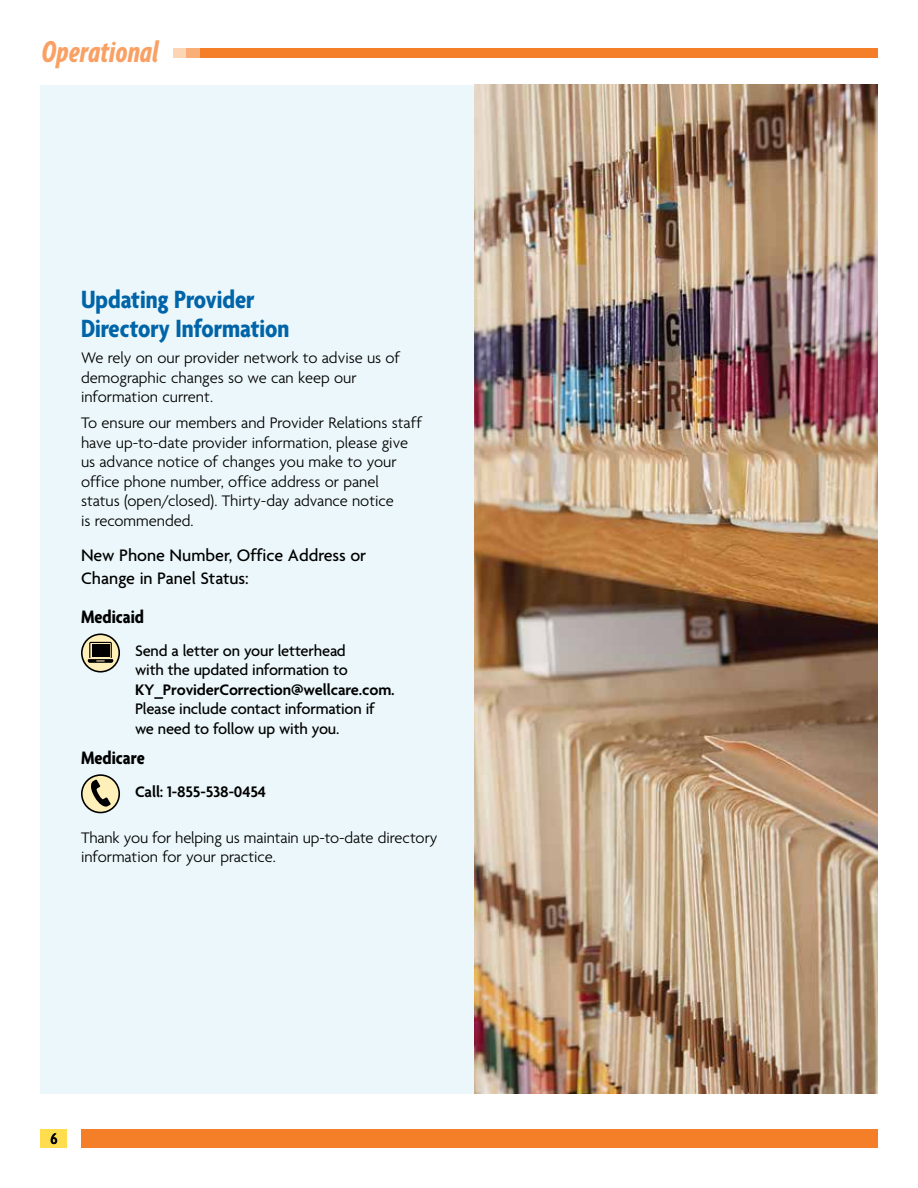
<style>
.page{position:relative;width:918px;height:1188px;background:#fff}
.page>*{position:absolute;margin:0;border:0;box-sizing:border-box;transform-origin:0 0}
.t1{font:italic 32.7px "Agenda Bold Extra Cond";letter-spacing:.01em;color:#f9a164}
.t2{font:700 condensed 27px/28.5px "Agenda";color:#0064a8}
.t3{font:700 condensed 19.5px "Agenda";color:#000}
.t4{font:500 18px/22.5px "Agenda";color:#000}
.t5{font:300 16.5px/19.5px "Agenda";color:#000}
.t6{font:500 16.5px/19.5px "Agenda";letter-spacing:-.01em;color:#000}
.t7{font:600 16.5px "Agenda";letter-spacing:-.01em;color:#000}
.t8{font:600 condensed 16.5px "Agenda";color:#000}
.s1{font-weight:600}
</style>
<div class="page">
<div style="left:40px;top:85px;width:519px;height:1009px;background:#ebf7fa"></div>
<div style="left:40px;top:1129px;width:28px;height:19px;background:#ffdd4f"></div>
<div style="left:81px;top:1129px;width:797px;height:19px;background:#f57e29"></div>
<div style="left:174px;top:48px;width:704px;height:9px;background:#f57e29"></div>
<div style="left:174px;top:48px;width:13px;height:9px;background:#fdd4b4"></div>
<div style="left:187px;top:48px;width:13px;height:9px;background:#faae77"></div>
<svg style="left:82px;top:634px;width:37px;height:38px"></svg>
<div style="left:81px;top:633px;width:39px;height:40px;border:2px solid #000;border-radius:50%"></div>
<svg style="left:87px;top:642px;width:27px;height:21px"></svg>
<div style="left:92px;top:644px;width:17px;height:13px;background:#000"></div>
<svg style="left:82px;top:775px;width:37px;height:38px"></svg>
<div style="left:81px;top:774px;width:39px;height:39px;border:2px solid #000;border-radius:50%"></div>
<svg style="left:88px;top:780px;width:23px;height:27px"></svg>
<img style="left:475px;top:85px;width:403px;height:1008px">
<h1 class="t1" style="left:42px;top:33px;width:119px">Operational</h1>
<h2 class="t2" style="left:81px;top:285px;width:210px">Updating Provider<br>Directory Information</h2>
<p class="t5" style="left:81px;top:348px;width:321px">We rely on our provider network to advise us of demographic changes so we can keep our information current.</p>
<p class="t5" style="left:81px;top:413px;width:342px">To ensure our members and Provider Relations staff have up-to-date provider information, please give us advance notice of changes you make to your office phone number, office address or panel status (open/closed). Thirty-day advance notice<br>is recommended.</p>
<p class="t4" style="left:81px;top:544px;width:287px">New Phone Number, Office Address or<br>Change in Panel Status:</p>
<p class="t3" style="left:81px;top:605px;width:65px">Medicaid</p>
<p class="t6" style="left:135px;top:640px;width:261px">Send a letter on your letterhead<br>with the updated information to <span class="s1">KY_ProviderCorrection@wellcare.com.<br></span>Please include contact information if we need to follow up with you.</p>
<p class="t3" style="left:81px;top:746px;width:65px">Medicare</p>
<p class="t7" style="left:135px;top:781px;width:133px">Call: 1-855-538-0454</p>
<p class="t5" style="left:81px;top:827px;width:358px">Thank you for helping us maintain up-to-date directory information for your practice.</p>
<p class="t8" style="left:50px;top:1129px;width:9px">6</p>
</div>
